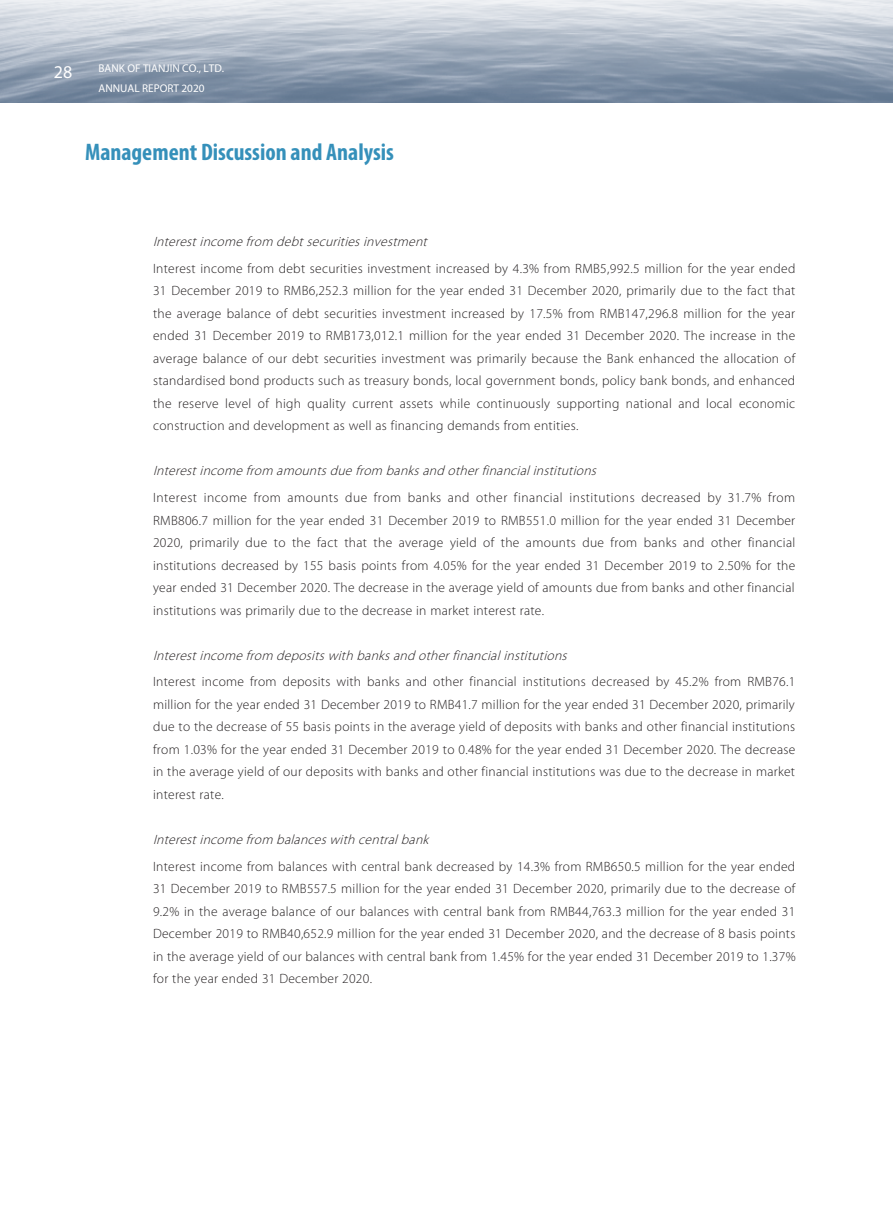
<style>
.page{position:relative;width:893px;height:1212px;background:#fff}
.page>*{position:absolute;margin:0;border:0;box-sizing:border-box;transform-origin:0 0}
.t1{font:700 condensed 24px "Myriad Pro";color:#3590ba}
.t2{font:18px "Myriad Pro";color:#fff}
.t3{font:300 13.5px/22.5px "Myriad Pro";letter-spacing:.02em;color:#231f20;text-align:justify}
.t4{font:italic 300 13.5px "Myriad Pro";letter-spacing:.02em;color:#231f20}
.t5{font:11.25px/19.5px "Myriad Pro";color:#fff}
</style>
<div class="page">
<img style="left:0;top:0;width:893px;height:102px">
<h2 class="t2" style="left:54px;top:61px;width:20px">28</h2>
<p class="t5" style="left:99px;top:58px;width:127px">BANK OF TIANJIN CO., LTD.<br>ANNUAL REPORT 2020</p>
<h1 class="t1" style="left:85px;top:137px;width:311px">Management Discussion and Analysis</h1>
<p class="t4" style="left:153px;top:234px;width:279px">Interestincomefrom debtsecuritiesinvestment</p>
<p class="t3" style="left:153px;top:257px;width:644px">Interest income from debt securities investment increased by 4.3% from RMB5,992.5 million for the year ended 31 December 2019 to RMB6,252.3 million for the year ended 31 December 2020, primarily due to the fact that the average balance of debt securities investment increased by 17.5% from RMB147,296.8 million for the year ended 31 December 2019 to RMB173,012.1 million for the year ended 31 December 2020. The increase in the average balance of our debt securities investment was primarily because the Bank enhanced the allocation of standardised bond products such as treasury bonds, local government bonds, policy bank bonds, and enhanced the reserve level of high quality current assets while continuously supporting national and local economic construction and development as well as financing demands from entities.</p>
<p class="t4" style="left:153px;top:463px;width:448px">Interestincomefrom amountsduefrom banksand otherfinancialinstitutions</p>
<p class="t3" style="left:153px;top:486px;width:644px">Interest income from amounts due from banks and other financial institutions decreased by 31.7% from RMB806.7 million for the year ended 31 December 2019 to RMB551.0 million for the year ended 31 December 2020, primarily due to the fact that the average yield of the amounts due from banks and other financial institutions decreased by 155 basis points from 4.05% for the year ended 31 December 2019 to 2.50% for the year ended 31 December 2020. The decrease in the average yield of amounts due from banks and other financial institutions was primarily due to the decrease in market interest rate.</p>
<p class="t4" style="left:153px;top:647px;width:419px">Interestincomefrom depositswith banksand otherfinancialinstitutions</p>
<p class="t3" style="left:153px;top:671px;width:644px">Interest income from deposits with banks and other financial institutions decreased by 45.2% from RMB76.1 million for the year ended 31 December 2019 to RMB41.7 million for the year ended 31 December 2020, primarily due to the decrease of 55 basis points in the average yield of deposits with banks and other financial institutions from 1.03% for the year ended 31 December 2019 to 0.48% for the year ended 31 December 2020. The decrease in the average yield of our deposits with banks and other financial institutions was due to the decrease in market interest rate.</p>
<p class="t4" style="left:153px;top:832px;width:281px">Interestincomefrom balanceswith centralbank</p>
<p class="t3" style="left:153px;top:855px;width:644px">Interest income from balances with central bank decreased by 14.3% from RMB650.5 million for the year ended 31 December 2019 to RMB557.5 million for the year ended 31 December 2020, primarily due to the decrease of 9.2% in the average balance of our balances with central bank from RMB44,763.3 million for the year ended 31<br>December 2019 to RMB40,652.9 million for the year ended 31 December 2020, and the decrease of 8 basis points in the average yield of our balances with central bank from 1.45% for the year ended 31 December 2019 to 1.37% for the year ended 31 December 2020.</p>
</div>
